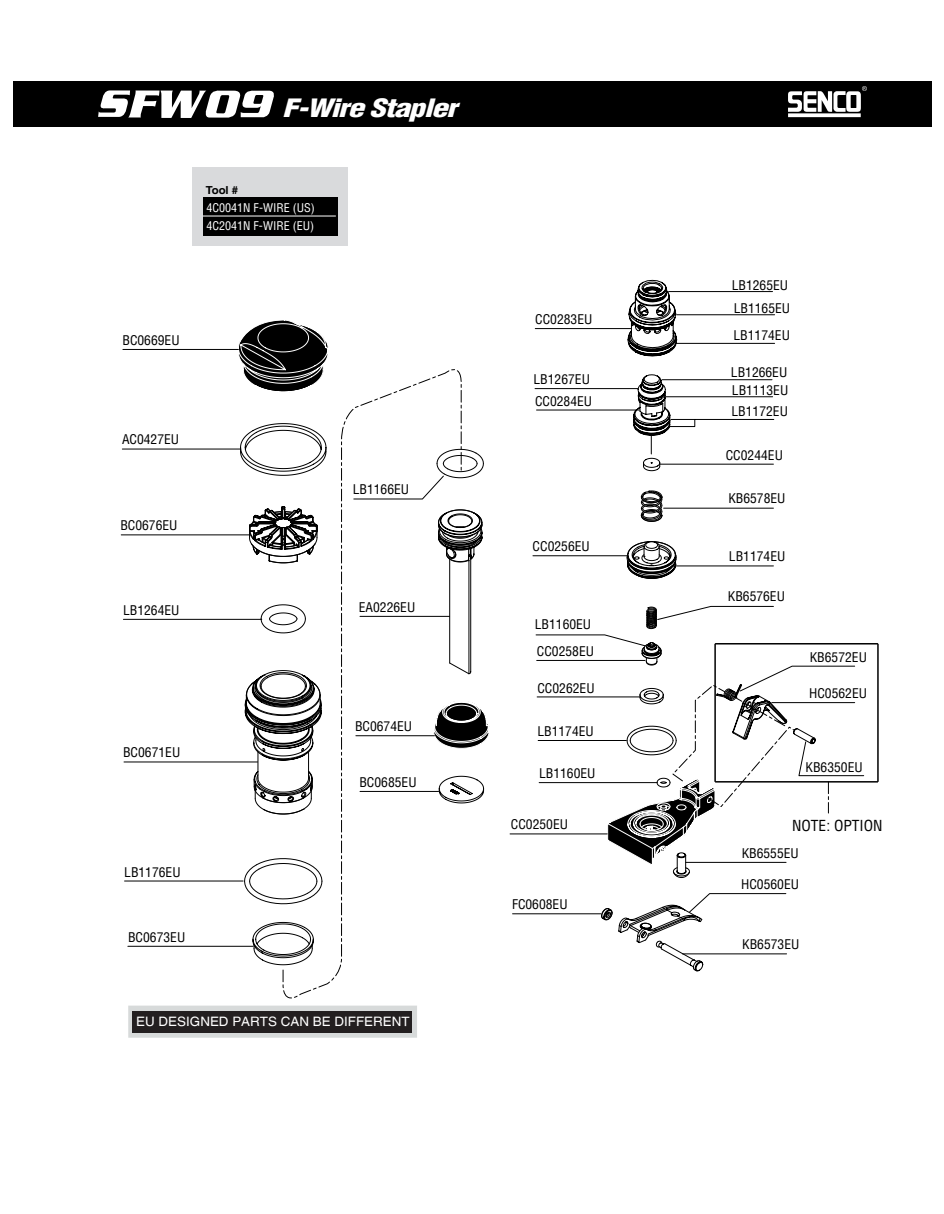
<style>
.page{position:relative;width:944px;height:1214px;background:#fff}
.page>*{position:absolute;margin:0;border:0;box-sizing:border-box;transform-origin:0 0}
.t1{font:italic 900 condensed 24.75px "Helvetica LT";letter-spacing:-.035em;color:#fff;scale:1.3 1}
.t2{font:condensed 14.85px "Helvetica LT";color:#000;scale:1.04 1}
.t3{font:condensed 13.05px/27.5px "Helvetica LT";color:#000;scale:1.04 1}
.t4{font:13.05px "Helvetica LT";color:#fff}
.t5{font:condensed 11.7px "Helvetica LT";color:#fff}
.t6{font:700 11.1px "Helvetica LT";color:#000}
</style>
<div class="page">
<div style="left:13px;top:82px;width:918px;height:45px;background:#000"></div>
<svg style="left:788px;top:86px;width:79px;height:31px"></svg>
<svg style="left:98px;top:90px;width:176px;height:28px"></svg>
<svg style="left:121px;top:349px;width:743px;height:605px"></svg>
<div style="left:192px;top:167px;width:156px;height:79px;background:#d9dadc"></div>
<div style="left:203px;top:198px;width:134px;height:38px;background:#000"></div>
<hr style="left:203px;top:216px;width:133px;height:1px;background:#fff">
<svg style="left:238px;top:280px;width:557px;height:669px"></svg>
<hr style="left:662px;top:379px;width:110px;height:1px;background:#000">
<hr style="left:535px;top:388px;width:103px;height:1px;background:#000">
<div style="left:128px;top:1005px;width:289px;height:32px;background:#d7dada"></div>
<div style="left:132px;top:1011px;width:280px;height:21px;background:#231f20"></div>
<hr style="left:715px;top:643px;width:163px;height:1px;background:#000">
<hr style="left:877px;top:644px;width:1px;height:138px;background:#000">
<hr style="left:715px;top:781px;width:163px;height:1px;background:#000">
<hr style="left:714px;top:644px;width:2px;height:138px;background:#000">
<svg style="left:828px;top:782px;width:1px;height:31px"></svg>
<h1 class="t1" style="left:282px;top:92px;width:136px">F-Wire Stapler</h1>
<p class="t6" style="left:206px;top:183px;width:34px">Tool #</p>
<p class="t5" style="left:206px;top:218px;width:109px">4C2041N F-WIRE (EU)</p>
<p class="t5" style="left:206px;top:200px;width:110px">4C0041N F-WIRE (US)</p>
<p class="t3" style="left:122px;top:326px;width:56px">BC0669EU</p>
<p class="t3" style="left:122px;top:426px;width:56px">AC0427EU</p>
<p class="t3" style="left:120px;top:512px;width:56px">BC0676EU</p>
<p class="t3" style="left:123px;top:596px;width:56px">LB1264EU</p>
<p class="t3" style="left:353px;top:475px;width:56px">LB1166EU</p>
<p class="t3" style="left:359px;top:593px;width:56px">EA0226EU</p>
<p class="t3" style="left:123px;top:738px;width:56px">BC0671EU</p>
<p class="t3" style="left:124px;top:858px;width:56px">LB1176EU</p>
<p class="t3" style="left:128px;top:923px;width:56px">BC0673EU</p>
<p class="t3" style="left:355px;top:712px;width:56px">BC0674EU</p>
<p class="t3" style="left:359px;top:768px;width:56px">BC0685EU</p>
<p class="t4" style="left:136px;top:1013px;width:275px">EU DESIGNED PARTS CAN BE DIFFERENT</p>
<p class="t3" style="left:731px;top:271px;width:56px">LB1265EU</p>
<p class="t3" style="left:535px;top:305px;width:56px">CC0283EU</p>
<p class="t3" style="left:733px;top:294px;width:56px">LB1165EU<br>LB1174EU</p>
<p class="t3" style="left:533px;top:366px;width:56px">LB1267EU</p>
<p class="t3" style="left:535px;top:387px;width:56px">CC0284EU</p>
<p class="t3" style="left:532px;top:532px;width:56px">CC0256EU</p>
<p class="t3" style="left:535px;top:611px;width:56px">LB1160EU</p>
<p class="t3" style="left:537px;top:637px;width:56px">CC0258EU</p>
<p class="t3" style="left:537px;top:674px;width:56px">CC0262EU</p>
<p class="t3" style="left:537px;top:717px;width:56px">LB1174EU</p>
<p class="t3" style="left:539px;top:759px;width:56px">LB1160EU</p>
<p class="t3" style="left:511px;top:810px;width:56px">CC0250EU</p>
<p class="t3" style="left:512px;top:890px;width:55px">FC0608EU</p>
<p class="t3" style="left:731px;top:358px;width:56px">LB1266EU</p>
<p class="t3" style="left:732px;top:377px;width:56px">LB1113EU</p>
<p class="t3" style="left:731px;top:397px;width:56px">LB1172EU</p>
<p class="t3" style="left:725px;top:441px;width:56px">CC0244EU</p>
<p class="t3" style="left:728px;top:485px;width:56px">KB6578EU</p>
<p class="t3" style="left:729px;top:542px;width:56px">LB1174EU</p>
<p class="t3" style="left:727px;top:582px;width:56px">KB6576EU</p>
<p class="t3" style="left:809px;top:643px;width:56px">KB6572EU</p>
<p class="t3" style="left:809px;top:679px;width:57px">HC0562EU</p>
<p class="t3" style="left:805px;top:753px;width:56px">KB6350EU</p>
<p class="t2" style="left:792px;top:815px;width:88px">NOTE: OPTION</p>
<p class="t3" style="left:741px;top:839px;width:56px">KB6555EU</p>
<p class="t3" style="left:741px;top:870px;width:57px">HC0560EU</p>
<p class="t3" style="left:742px;top:930px;width:56px">KB6573EU</p>
</div>
